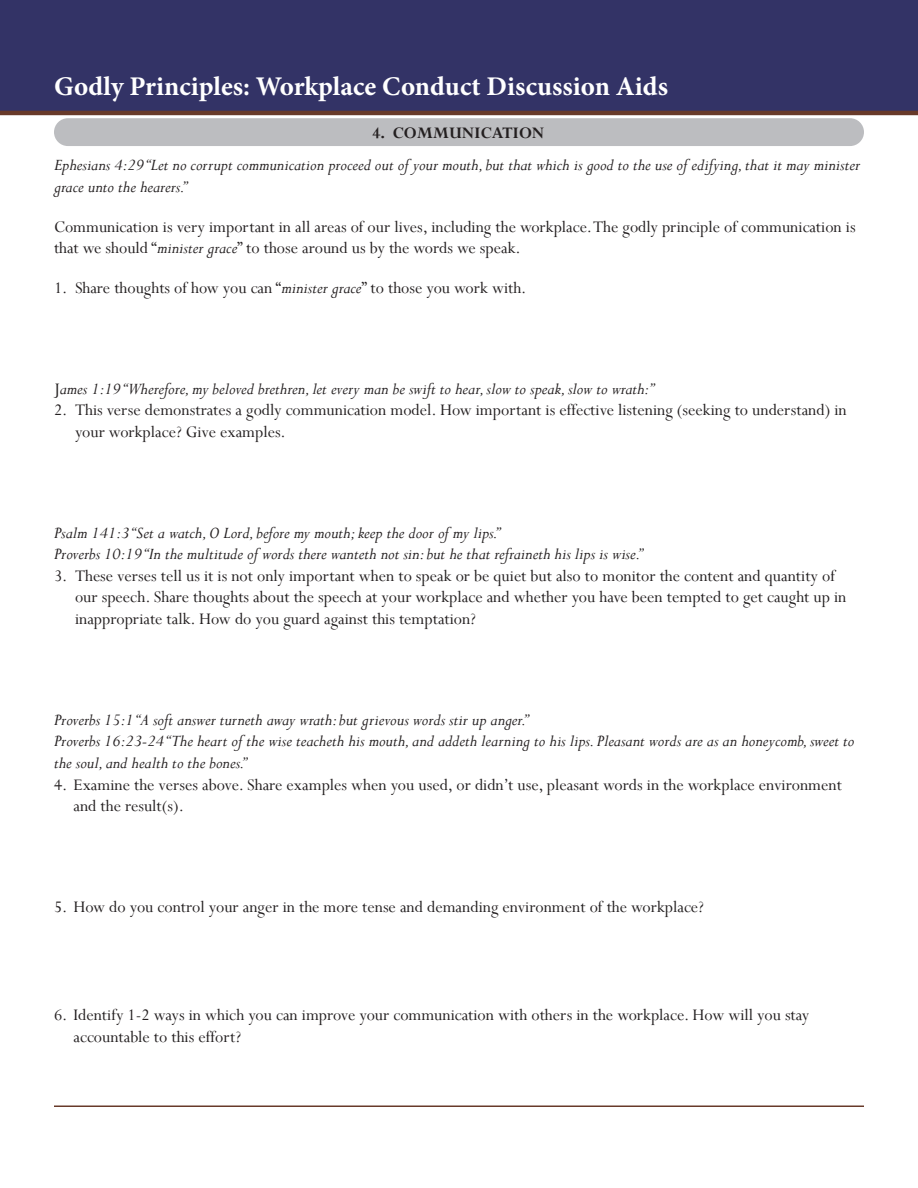
<style>
.page{position:relative;width:918px;height:1188px;background:#fff}
.page>*{position:absolute;margin:0;border:0;box-sizing:border-box;transform-origin:0 0}
.t1{font:700 27px "Minion Pro";color:#fff}
.Endnote_Text{font:18px/21.6px "Perpetua";color:#231f20}
.Endnote_Text-2{font:italic 18px/21.6px "Perpetua";color:#231f20}
.Endnote_Text-3{font:700 18px "Perpetua";color:#231f20}
.s1{font-style:italic}
.s2{font-style:normal}
</style>
<div class="page">
<div style="left:0;top:0;width:918px;height:113px;background:#336"></div>
<hr style="left:54px;top:1106px;width:810px;height:1px;background:#683a2a">
<hr style="left:0;top:111px;width:918px;height:4px;background:#683a2a">
<div style="left:54px;top:118px;width:810px;height:28px;background:#bcbdc0;border-radius:14px"></div>
<h1 class="t1" style="left:54px;top:68px;width:616px">Godly Principles: Workplace Conduct Discussion Aids</h1>
<p class="Endnote_Text-3" style="left:372px;top:121px;width:173px">4. COMMUNICATION</p>
<p class="Endnote_Text-2" style="left:54px;top:154px;width:808px">Ephesians 4:29 “Let no corrupt communication proceed out of your mouth, but that which is good to the use of edifying, that it may minister grace unto the hearers.”</p>
<p class="Endnote_Text" style="left:54px;top:215px;width:803px">Communication is very important in all areas of our lives, including the workplace. The godly principle of communication is that we should “<span class="s1">minister grace</span>” to those around us by the words we speak.</p>
<p class="Endnote_Text" style="left:54px;top:277px;width:474px">1. Share thoughts of how you can “<span class="s1">minister grace</span>” to those you work with.</p>
<p class="Endnote_Text-2" style="left:54px;top:377px;width:601px"><span class="s2">J</span>ames 1:19 “Wherefore, my beloved brethren, let every man be swift to hear, slow to speak, slow to wrath:”</p>
<p class="Endnote_Text" style="left:75px;top:399px;width:773px;text-indent:-21px">2. This verse demonstrates a godly communication model. How important is effective listening (seeking to understand) in your workplace? Give examples.</p>
<p class="Endnote_Text-2" style="left:54px;top:521px;width:447px">Psalm 141:3 “Set a watch, O Lord, before my mouth; keep the door of my lips.”</p>
<p class="Endnote_Text-2" style="left:54px;top:543px;width:590px">Proverbs 10:19 “In the multitude of words there wanteth not sin: but he that refraineth his lips is wise.”</p>
<p class="Endnote_Text" style="left:75px;top:565px;width:773px;text-indent:-21px">3. These verses tell us it is not only important when to speak or be quiet but also to monitor the content and quantity of our speech. Share thoughts about the speech at your workplace and whether you have been tempted to get caught up in inappropriate talk. How do you guard against this temptation?</p>
<p class="Endnote_Text-2" style="left:54px;top:708px;width:476px">Proverbs 15:1 “A soft answer turneth away wrath: but grievous words stir up anger.”</p>
<p class="Endnote_Text-2" style="left:54px;top:730px;width:802px">Proverbs 16:23-24 “The heart of the wise teacheth his mouth, and addeth learning to his lips. Pleasant words are as an honeycomb, sweet to the soul, and health to the bones.”</p>
<p class="Endnote_Text" style="left:74px;top:773px;width:770px;text-indent:-20px">4. Examine the verses above. Share examples when you used, or didn’t use, pleasant words in the workplace environment and the result(s).</p>
<p class="Endnote_Text" style="left:54px;top:896px;width:651px">5. How do you control your anger in the more tense and demanding environment of the workplace?</p>
<p class="Endnote_Text" style="left:74px;top:1004px;width:737px;text-indent:-20px">6. Identify 1-2 ways in which you can improve your communication with others in the workplace. How will you stay accountable to this effort?</p>
</div>
